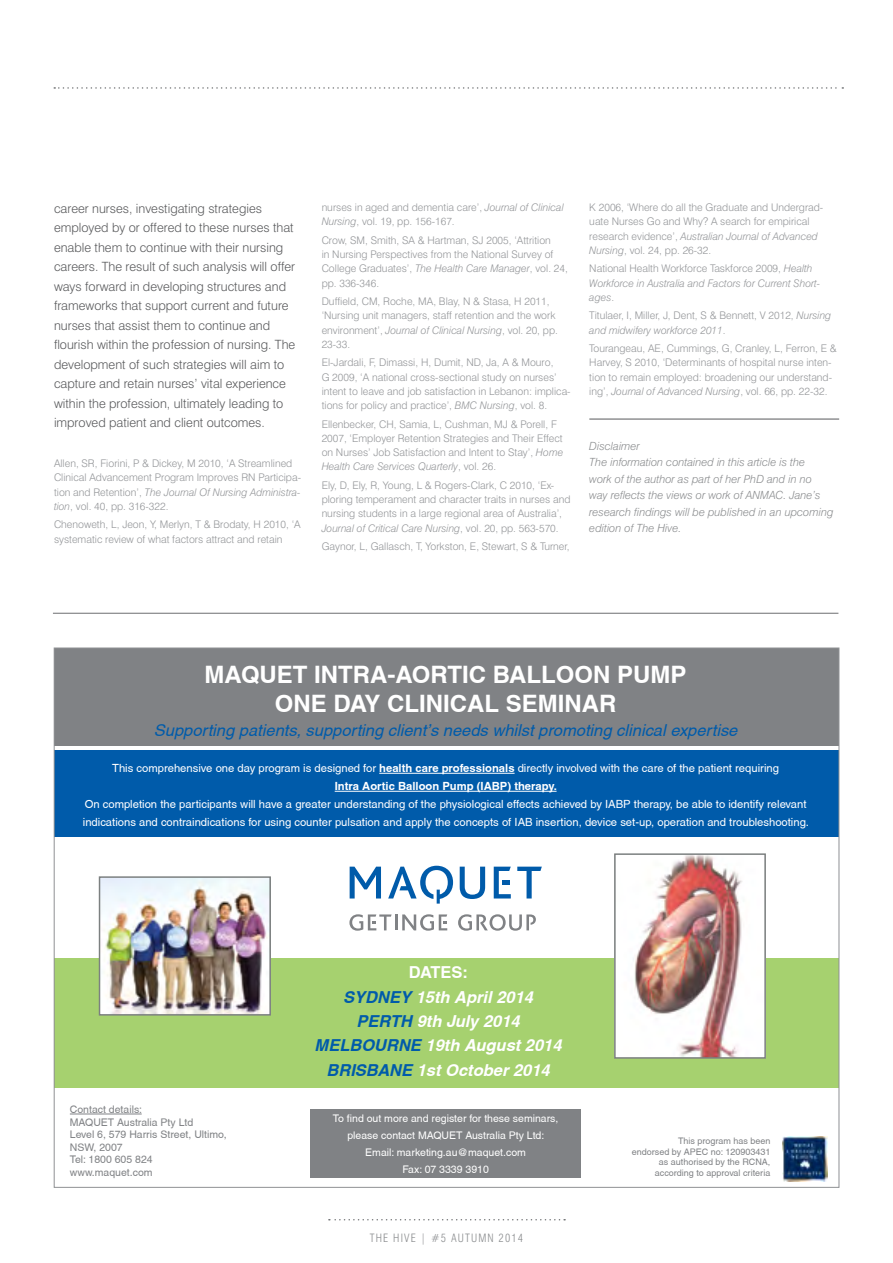
<style>
.page{position:relative;width:893px;height:1263px;background:#fff}
.page>*{position:absolute;margin:0;border:0;box-sizing:border-box;transform-origin:0 0}
.t1{font:700 24px/28.8px "Helvetica";color:#fff;text-align:center}
.t2{font:italic 700 16.5px/24.3px "Helvetica";color:#fff;text-align:center}
.t3{font:italic 16.5px "Helvetica";color:#005baa}
.Body{font:300 12.75px/19.5px "Swiss 721 BT";color:#58595b}
.t4{font:11.25px/18px "Helvetica";color:#fff;text-align:center}
.Body-2{font:italic 300 11.25px/16.5px "Swiss 721 BT";color:#8a8c8e}
.t5{font:300 condensed 11.25px "Swiss 721 BT";letter-spacing:.1em;color:#8a8c8e}
.References{font:300 10.5px/14.2px "Swiss 721 BT";color:#939598}
.t6{font:10.5px/17.1px "Helvetica";color:#fff;text-align:center}
.t7{font:10.5px/12.6px "Helvetica";color:#808285}
.References-2{font:italic 300 10.5px/14.2px "Swiss 721 BT";color:#939598}
.t8{font:9px/10.8px "Helvetica";color:#808285;text-align:right}
.s1{font-style:italic}
.s2{font-style:normal}
.s3{font-weight:700}
.s4{color:#005baa}
</style>
<div class="page">
<svg style="left:329px;top:1219px;width:236px;height:1px"></svg>
<svg style="left:54px;top:87px;width:789px;height:2px"></svg>
<div style="left:54px;top:958px;width:785px;height:130px;background:#a6d16f"></div>
<div style="left:54px;top:648px;width:785px;height:97px;background:#808285"></div>
<div style="left:54px;top:751px;width:785px;height:86px;background:#005baa"></div>
<svg style="left:458px;top:914px;width:78px;height:17px"></svg>
<svg style="left:349px;top:914px;width:98px;height:17px"></svg>
<svg style="left:388px;top:866px;width:65px;height:37px"></svg>
<svg style="left:350px;top:867px;width:31px;height:31px"></svg>
<svg style="left:460px;top:867px;width:25px;height:32px"></svg>
<svg style="left:517px;top:867px;width:25px;height:31px"></svg>
<svg style="left:494px;top:867px;width:17px;height:31px"></svg>
<hr style="left:379px;top:773px;width:136px;height:1px;background:#fff">
<hr style="left:335px;top:791px;width:222px;height:1px;background:#fff">
<div style="left:310px;top:1110px;width:271px;height:68px;background:#808285"></div>
<hr style="left:70px;top:1114px;width:72px;height:1px;background:#808285">
<img style="left:102px;top:879px;width:166px;height:133px">
<div style="left:99px;top:876px;width:172px;height:139px;border:2px solid #7c8080"></div>
<img style="left:617px;top:856px;width:146px;height:200px">
<div style="left:614px;top:853px;width:152px;height:206px;border:2px solid #7c8080"></div>
<img style="left:783px;top:1137px;width:44px;height:44px">
<hr style="left:53px;top:613px;width:785px;height:1px;background:#6d6e71">
<hr style="left:589px;top:419px;width:250px;height:1px;background:#58595b">
<p class="Body" style="left:54px;top:198px;width:243px">career nurses, investigating strategies employed by or offered to these nurses that enable them to continue with their nursing careers. The result of such analysis will offer ways forward in developing structures and frameworks that support current and future nurses that assist them to continue and flourish within the profession of nursing. The development of such strategies will aim to capture and retain nurses’ vital experience within the profession, ultimately leading to improved patient and client outcomes.</p>
<p class="References" style="left:54px;top:456px;width:249px">Allen, SR, Fiorini, P &amp; Dickey, M 2010, ‘A Streamlined Clinical Advancement Program Improves RN Participa&shy;tion and Retention’, <span class="s1">The Journal Of Nursing Administra&shy;tion</span>, vol. 40, pp. 316-322.</p>
<p class="References" style="left:54px;top:517px;width:248px">Chenoweth, L, Jeon, Y, Merlyn, T &amp; Brodaty, H 2010, ‘A systematic review of what factors attract and retain</p>
<p class="References" style="left:322px;top:200px;width:244px">nurses in aged and dementia care’, <span class="s1">Journal of Clinical<br>Nursing</span>, vol. 19, pp. 156-167.</p>
<p class="References" style="left:322px;top:233px;width:248px">Crow, SM, Smith, SA &amp; Hartman, SJ 2005, ‘Attrition<br>in Nursing Perspectives from the National Survey of College Graduates’, <span class="s1">The Health Care Manager</span>, vol. 24, pp. 336-346.</p>
<p class="References" style="left:322px;top:294px;width:238px">Duffield, CM, Roche, MA, Blay, N &amp; Stasa, H 2011, ‘Nursing unit managers, staff retention and the work environment’, <span class="s1">Journal of Clinical Nursing</span>, vol. 20, pp.<br>23-33.</p>
<p class="References" style="left:322px;top:355px;width:251px">El-Jardali, F, Dimassi, H, Dumit, ND, Ja, A &amp; Mouro,<br>G 2009, ‘A national cross-sectional study on nurses’ intent to leave and job satisfaction in Lebanon: implica&shy;tions for policy and practice’, <span class="s1">BMC Nursing</span>, vol. 8.</p>
<p class="References" style="left:322px;top:417px;width:243px">Ellenbecker, CH, Samia, L, Cushman, MJ &amp; Porell, F 2007, ‘Employer Retention Strategies and Their Effect on Nurses’ Job Satisfaction and Intent to Stay’, <span class="s1">Home Health Care Services Quarterly</span>, vol. 26.</p>
<p class="References" style="left:322px;top:478px;width:250px">Ely, D, Ely, R, Young, L &amp; Rogers-Clark, C 2010, ‘Ex&shy;ploring temperament and character traits in nurses and nursing students in a large regional area of Australia’, <span class="s1">Journal of Critical Care Nursing</span>, vol. 20, pp. 563-570.</p>
<p class="References" style="left:322px;top:539px;width:249px">Gaynor, L, Gallasch, T, Yorkston, E, Stewart, S &amp; Turner,</p>
<p class="References" style="left:589px;top:200px;width:236px">K 2006, ‘Where do all the Graduate and Undergrad&shy;uate Nurses Go and Why? A search for empirical research evidence’, <span class="s1">Australian Journal of Advanced Nursing</span>, vol. 24, pp. 26-32.</p>
<p class="References-2" style="left:589px;top:261px;width:232px"><span class="s2">National Health Workforce Taskforce 2009,</span> Health<br>Workforce in Australia and Factors for Current Short&shy;ages<span class="s2">.</span></p>
<p class="References" style="left:589px;top:308px;width:243px">Titulaer, I, Miller, J, Dent, S &amp; Bennett, V 2012, <span class="s1">Nursing and midwifery workforce 2011</span>.</p>
<p class="References" style="left:589px;top:341px;width:249px">Tourangeau, AE, Cummings, G, Cranley, L, Ferron, E &amp; Harvey, S 2010, ‘Determinants of hospital nurse inten&shy;tion to remain employed: broadening our understand&shy;ing’, <span class="s1">Journal of Advanced Nursing</span>, vol. 66, pp. 22-32.</p>
<p class="Body-2" style="left:589px;top:437px;width:246px">Disclaimer<br>The information contained in this article is the<br>work of the author as part of her PhD and in no<br>way reflects the views or work of ANMAC. Jane’s research findings will be published in an upcoming edition of The Hive.</p>
<h1 class="t1" style="left:205px;top:660px;width:483px">MAQUET INTRA-AORTIC BALLOON PUMP<br>ONE DAY CLINICAL SEMINAR</h1>
<h2 class="t3" style="left:154px;top:721px;width:585px">Supporting patients, supporting client’s needs whilst promoting clinical expertise</h2>
<p class="t4" style="left:112px;top:759px;width:668px">This comprehensive one day program is designed for <span class="s3">health care professionals</span> directly involved with the care of the patient requiring<br><span class="s3">Intra Aortic Balloon Pump (IABP) therapy.</span></p>
<p class="t4" style="left:83px;top:795px;width:728px;text-align:left">On completion the participants will have a greater understanding of the physiological effects achieved by IABP therapy, be able to identify relevant indications and contraindications for using counter pulsation and apply the concepts of IAB insertion, device set-up, operation and troubleshooting.</p>
<p class="t7" style="left:70px;top:1103px;width:158px">Contact details:<br>MAQUET Australia Pty Ltd<br>Level 6, 579 Harris Street, Ultimo,<br>NSW, 2007<br>Tel: 1800 605 824 www.maquet.com</p>
<h2 class="t2" style="left:315px;top:960px;width:249px"><span class="s2">DATES:<br></span><span class="s4">SYDNEY</span> 15th April 2014<br><span class="s4">PERTH</span> 9th July 2014<br><span class="s4">MELBOURNE</span> 19th August 2014<br><span class="s4">BRISBANE</span> 1st October 2014</h2>
<p class="t6" style="left:333px;top:1109px;width:227px">To find out more and register for these seminars, please contact MAQUET Australia Pty Ltd:<br>Email: marketing.au@maquet.com<br>Fax: 07 3339 3910</p>
<p class="t5" style="left:370px;top:1231px;width:155px">THE HIVE | #5 AUTUMN 2014</p>
<p class="t8" style="left:632px;top:1135px;width:140px">This program has been<br>endorsed by APEC no: 120903431 as authorised by the RCNA, according to approval criteria</p>
</div>
